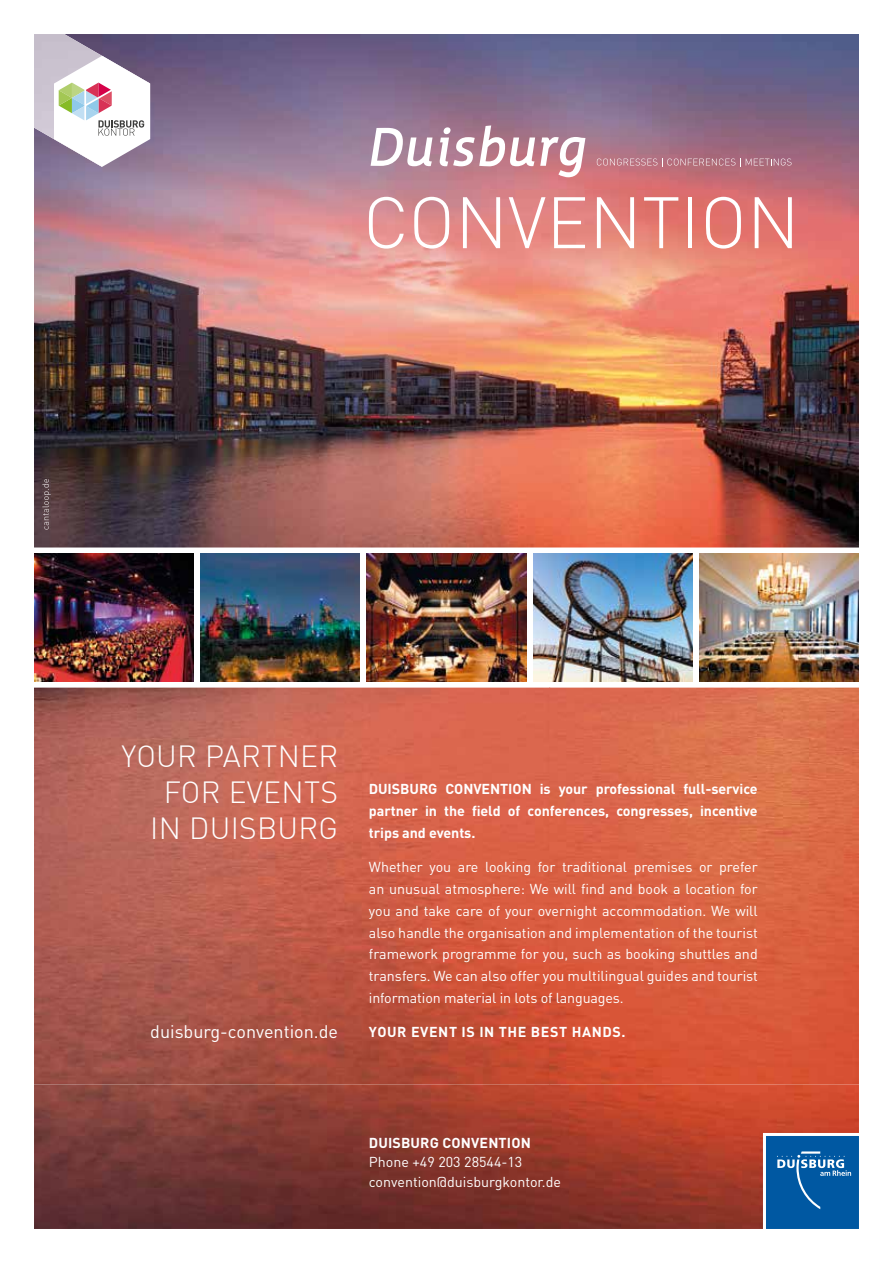
<style>
.page{position:relative;width:893px;height:1263px;background:#fff}
.page>*{position:absolute;margin:0;border:0;box-sizing:border-box;transform-origin:0 0}
.t1{font:300 30px/36px "DIN";letter-spacing:.01em;color:#fff;text-align:right}
.t2{font:18px "DIN";color:#fff}
.t3{font:14.25px/21.8px "DIN";letter-spacing:-.01em;color:#fff;text-align:justify}
.t4{font:700 14.25px/21.8px "DIN";letter-spacing:-.005em;color:#fff;text-align:justify}
.t5{font:700 14.25px "DIN";letter-spacing:.04em;color:#fff}
</style>
<div class="page">
<img style="left:34px;top:688px;width:515px;height:396px">
<img style="left:549px;top:688px;width:310px;height:396px">
<img style="left:34px;top:1084px;width:825px;height:145px">
<img style="left:34px;top:294px;width:825px;height:253px">
<img style="left:34px;top:34px;width:825px;height:260px">
<svg style="left:369px;top:197px;width:35px;height:52px"></svg>
<svg style="left:414px;top:197px;width:35px;height:52px"></svg>
<svg style="left:463px;top:197px;width:37px;height:51px"></svg>
<svg style="left:509px;top:197px;width:36px;height:51px"></svg>
<svg style="left:554px;top:197px;width:31px;height:51px"></svg>
<svg style="left:597px;top:197px;width:37px;height:51px"></svg>
<svg style="left:644px;top:197px;width:34px;height:51px;background:#e69087"></svg>
<hr style="left:688px;top:197px;width:4px;height:51px;background:#fff">
<svg style="left:706px;top:197px;width:35px;height:52px"></svg>
<svg style="left:755px;top:197px;width:37px;height:51px"></svg>
<svg style="left:371px;top:128px;width:61px;height:38px"></svg>
<svg style="left:440px;top:125px;width:145px;height:52px"></svg>
<svg style="left:597px;top:158px;width:194px;height:8px;background:#be8592"></svg>
<img style="left:34px;top:554px;width:159px;height:127px">
<img style="left:200px;top:554px;width:160px;height:127px">
<img style="left:367px;top:554px;width:159px;height:127px">
<img style="left:699px;top:554px;width:160px;height:127px">
<img style="left:533px;top:554px;width:160px;height:127px">
<img style="left:34px;top:34px;width:116px;height:133px">
<svg style="left:54px;top:56px;width:96px;height:111px"></svg>
<svg style="left:761px;top:1131px;width:98px;height:98px;background:#276ba8"></svg>
<img style="left:42px;top:479px;width:9px;height:51px">
<h1 class="t1" style="left:122px;top:737px;width:218px">YOUR PARTNER<br>FOR EVENTS<br>IN DUISBURG</h1>
<p class="t2" style="left:150px;top:1020px;width:189px">duisburg-convention.de</p>
<p class="t4" style="left:369px;top:778px;width:390px">DUISBURG CONVENTION is your professional full-service partner in the field of conferences, congresses, incentive trips and events.</p>
<p class="t3" style="left:369px;top:856px;width:390px">Whether you are looking for traditional premises or prefer an unusual atmosphere: We will find and book a location for you and take care of your overnight accommodation. We will also handle the organisation and implementation of the tourist framework programme for you, such as booking shuttles and transfers. We can also offer you multilingual guides and tourist information material in lots of languages.</p>
<p class="t5" style="left:369px;top:1023px;width:258px">YOUR EVENT IS IN THE BEST HANDS.</p>
<p class="t4" style="left:369px;top:1131px;width:163px">DUISBURG CONVENTION</p>
<p class="t3" style="left:369px;top:1152px;width:194px;line-height:19.5px">Phone +49 203 28544-13 convention@duisburgkontor.de</p>
</div>
